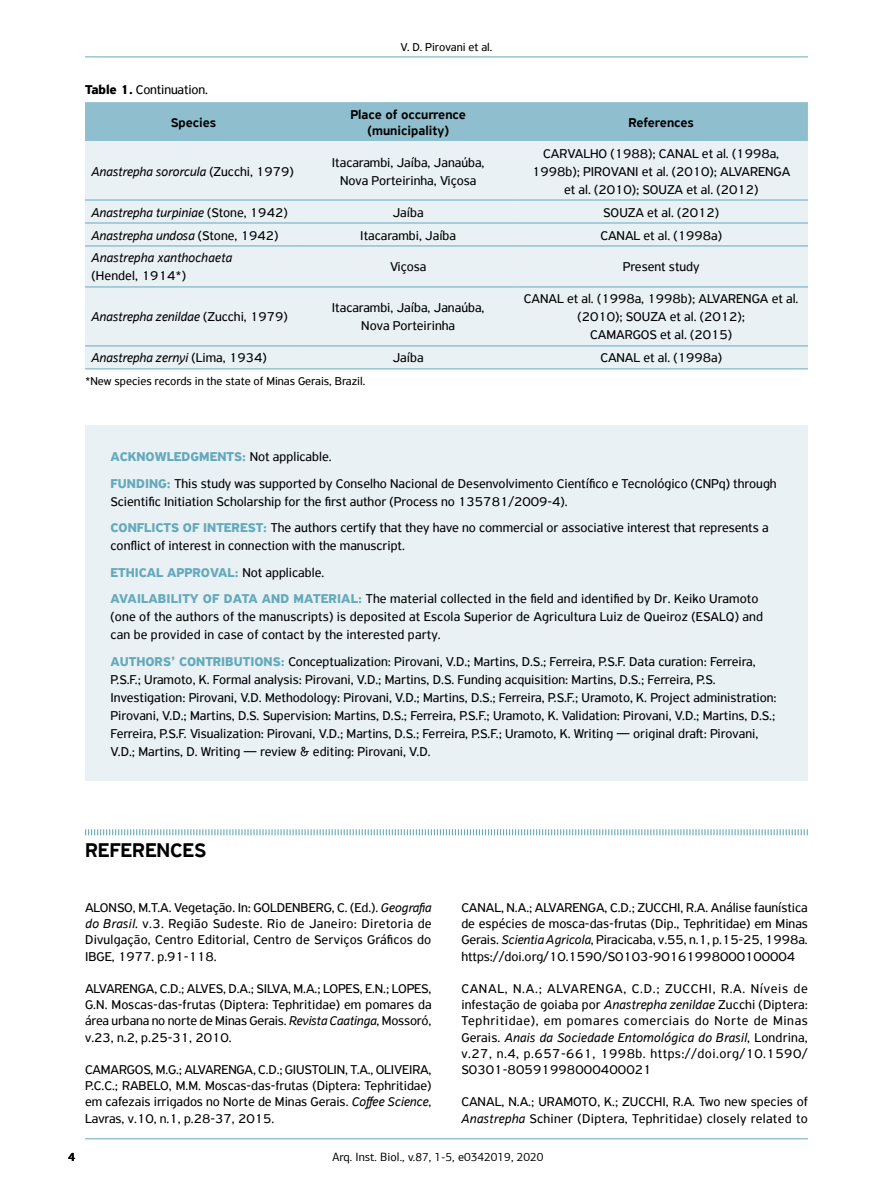
<style>
.page{position:relative;width:893px;height:1191px;background:#fff}
.page>*{position:absolute;margin:0;border:0;box-sizing:border-box;transform-origin:0 0}
.t1{font:500 21px "PF Highway Sans Pro";color:#000}
.t2{font:13.5px/16.2px "PF Highway Sans Pro";color:#000}
.t3{font:italic 13.5px "PF Highway Sans Pro";color:#000}
.t4{font:13.5px/16.2px "PF Highway Sans Pro";letter-spacing:.02em;color:#000}
.t5{font:500 13.5px/16.2px "PF Highway Sans Pro";color:#000;text-align:center}
.t6{font:12px "PF Highway Sans Pro";color:#000}
.t7{font:12px "PF Agora Sans Pro";color:#000}
.t8{font:700 12px "PF Agora Sans Pro";color:#000}
.s1{font-weight:700}
.s2{font-style:normal}
.s3{font-weight:700;color:#64aabc}
.s4{font-style:italic}
</style>
<div class="page">
<hr style="left:85px;top:57px;width:723px;height:1px;background:#64aabc">
<hr style="left:85px;top:1138px;width:723px;height:1px;background:#64aabc">
<div style="left:85px;top:425px;width:723px;height:356px;background:#e9f1f4"></div>
<svg style="left:85px;top:829px;width:723px;height:7px"></svg>
<div style="left:85px;top:102px;width:723px;height:39px;background:#8fbfce"></div>
<div style="left:85px;top:141px;width:723px;height:227px;background:#e9f1f4"></div>
<hr style="left:85px;top:200px;width:217px;height:1px;background:#64aabc">
<hr style="left:302px;top:200px;width:212px;height:1px;background:#64aabc">
<hr style="left:514px;top:200px;width:294px;height:1px;background:#64aabc">
<hr style="left:85px;top:223px;width:217px;height:1px;background:#64aabc">
<hr style="left:302px;top:223px;width:212px;height:1px;background:#64aabc">
<hr style="left:514px;top:223px;width:294px;height:1px;background:#64aabc">
<hr style="left:85px;top:246px;width:217px;height:1px;background:#64aabc">
<hr style="left:302px;top:246px;width:212px;height:1px;background:#64aabc">
<hr style="left:514px;top:246px;width:294px;height:1px;background:#64aabc">
<hr style="left:85px;top:368px;width:217px;height:1px;background:#64aabc">
<hr style="left:302px;top:368px;width:212px;height:1px;background:#64aabc">
<hr style="left:514px;top:368px;width:294px;height:1px;background:#64aabc">
<hr style="left:85px;top:287px;width:217px;height:1px;background:#64aabc">
<hr style="left:302px;top:287px;width:212px;height:1px;background:#64aabc">
<hr style="left:514px;top:287px;width:294px;height:1px;background:#64aabc">
<hr style="left:85px;top:346px;width:217px;height:1px;background:#64aabc">
<hr style="left:302px;top:346px;width:212px;height:1px;background:#64aabc">
<hr style="left:514px;top:346px;width:294px;height:1px;background:#64aabc">
<p class="t2" style="left:85px;top:81px;width:124px"><span class="s1">Table 1.</span> Continuation.</p>
<p class="t6" style="left:401px;top:40px;width:93px">V. D. Pirovani et al.</p>
<p class="t5" style="left:171px;top:114px;width:47px">Species</p>
<p class="t5" style="left:350px;top:106px;width:117px">Place of occurrence (municipality)</p>
<p class="t5" style="left:628px;top:114px;width:67px">References</p>
<p class="t3" style="left:91px;top:163px;width:204px">Anastrepha sororcula <span class="s2">(Zucchi, 1979)</span></p>
<p class="t2" style="left:332px;top:153px;width:154px;line-height:18px;text-align:center">Itacarambi, Jaíba, Janaúba,<br>Nova Porteirinha, Viçosa</p>
<p class="t2" style="left:532px;top:144px;width:260px;line-height:18px;text-align:center">CARVALHO (1988); CANAL et al. (1998a,<br>1998b); PIROVANI et al. (2010); ALVARENGA et al. (2010); SOUZA et al. (2012)</p>
<p class="t3" style="left:91px;top:204px;width:198px">Anastrepha turpiniae <span class="s2">(Stone, 1942)</span></p>
<p class="t2" style="left:393px;top:204px;width:32px">Jaíba</p>
<p class="t2" style="left:603px;top:204px;width:117px">SOUZA et al. (2012)</p>
<p class="t3" style="left:91px;top:227px;width:188px">Anastrepha undosa <span class="s2">(Stone, 1942)</span></p>
<p class="t2" style="left:360px;top:227px;width:97px">Itacarambi, Jaíba</p>
<p class="t2" style="left:600px;top:227px;width:123px">CANAL et al. (1998a)</p>
<p class="t3" style="left:91px;top:250px;width:142px">Anastrepha xanthochaeta</p>
<p class="t2" style="left:91px;top:268px;width:96px">(Hendel, 1914*)</p>
<p class="t2" style="left:390px;top:259px;width:38px">Viçosa</p>
<p class="t2" style="left:623px;top:259px;width:78px">Present study</p>
<p class="t3" style="left:91px;top:309px;width:198px">Anastrepha zenildae <span class="s2">(Zucchi, 1979)</span></p>
<p class="t2" style="left:332px;top:299px;width:154px;line-height:18px;text-align:center">Itacarambi, Jaíba, Janaúba,<br>Nova Porteirinha</p>
<p class="t2" style="left:524px;top:290px;width:276px;line-height:18px;text-align:center">CANAL et al. (1998a, 1998b); ALVARENGA et al. (2010); SOUZA et al. (2012);<br>CAMARGOS et al. (2015)</p>
<p class="t3" style="left:91px;top:350px;width:177px">Anastrepha zernyi <span class="s2">(Lima, 1934)</span></p>
<p class="t2" style="left:393px;top:350px;width:32px">Jaíba</p>
<p class="t2" style="left:600px;top:350px;width:123px">CANAL et al. (1998a)</p>
<p class="t6" style="left:85px;top:374px;width:282px">*New species records in the state of Minas Gerais, Brazil.</p>
<p class="t2" style="left:111px;top:443px;width:668px;line-height:26.5px"><span class="s3">ACKNOWLEDGMENTS:</span> Not applicable.<br><span class="s3">FUNDING:</span> This study was supported by Conselho Nacional de Desenvolvimento Científico e Tecnológico (CNPq) through</p>
<p class="t2" style="left:111px;top:488px;width:660px;line-height:26.5px">Scientific Initiation Scholarship for the first author (Process no 135781/2009-4).<br><span class="s3">CONFLICTS OF INTEREST:</span> The authors certify that they have no commercial or associative interest that represents a</p>
<p class="t2" style="left:111px;top:532px;width:650px;line-height:26.5px">conflict of interest in connection with the manuscript.<br><span class="s3">ETHICAL APPROVAL:</span> Not applicable.<br><span class="s3">AVAILABILITY OF DATA AND MATERIAL:</span> The material collected in the field and identified by Dr. Keiko Uramoto</p>
<p class="t2" style="left:111px;top:607px;width:654px;line-height:18px">(one of the authors of the manuscripts) is deposited at Escola Superior de Agricultura Luiz de Queiroz (ESALQ) and can be provided in case of contact by the interested party.</p>
<p class="t2" style="left:111px;top:652px;width:668px;line-height:18px"><span class="s3">AUTHORS’ CONTRIBUTIONS:</span> Conceptualization: Pirovani, V.D.; Martins, D.S.; Ferreira, P.S.F. Data curation: Ferreira, P.S.F.; Uramoto, K. Formal analysis: Pirovani, V.D.; Martins, D.S. Funding acquisition: Martins, D.S.; Ferreira, P.S.<br>Investigation: Pirovani, V.D. Methodology: Pirovani, V.D.; Martins, D.S.; Ferreira, P.S.F.; Uramoto, K. Project administration:<br>Pirovani, V.D.; Martins, D.S. Supervision: Martins, D.S.; Ferreira, P.S.F.; Uramoto, K. Validation: Pirovani, V.D.; Martins, D.S.; Ferreira, P.S.F. Visualization: Pirovani, V.D.; Martins, D.S.; Ferreira, P.S.F.; Uramoto, K. Writing — original draft: Pirovani, V.D.; Martins, D. Writing — review &amp; editing: Pirovani, V.D.</p>
<h1 class="t1" style="left:85px;top:837px;width:123px">REFERENCES</h1>
<p class="t2" style="left:85px;top:899px;width:348px;text-align:justify">ALONSO, M.T.A. Vegetação. In: GOLDENBERG, C. (Ed.). <span class="s4">Geografia do Brasil</span>. v.3. Região Sudeste. Rio de Janeiro: Diretoria de Divulgação, Centro Editorial, Centro de Serviços Gráficos do IBGE, 1977. p.91-118.</p>
<p class="t2" style="left:85px;top:980px;width:348px;text-align:justify">ALVARENGA, C.D.; ALVES, D.A.; SILVA, M.A.; LOPES, E.N.; LOPES, G.N. Moscas-das-frutas (Diptera: Tephritidae) em pomares da área urbana no norte de Minas Gerais. <span class="s4">Revista Caatinga</span>, Mossoró, v.23, n.2, p.25-31, 2010.</p>
<p class="t2" style="left:85px;top:1061px;width:348px;text-align:justify">CAMARGOS, M.G.; ALVARENGA, C.D.; GIUSTOLIN, T.A., OLIVEIRA, P.C.C.; RABELO, M.M. Moscas-das-frutas (Diptera: Tephritidae) em cafezais irrigados no Norte de Minas Gerais. <span class="s4">Coffee Science</span>, Lavras, v.10, n.1, p.28-37, 2015.</p>
<p class="t2" style="left:461px;top:899px;width:348px;text-align:justify">CANAL, N.A.; ALVARENGA, C.D.; ZUCCHI, R.A. Análise faunística de espécies de mosca-das-frutas (Dip., Tephritidae) em Minas Gerais. <span class="s4">Scientia Agricola</span>, Piracicaba, v.55, n.1, p.15-25, 1998a. https://doi.org/10.1590/S0103-90161998000100004</p>
<p class="t2" style="left:461px;top:980px;width:348px;text-align:justify">CANAL, N.A.; ALVARENGA, C.D.; ZUCCHI, R.A. Níveis de infestação de goiaba por <span class="s4">Anastrepha zenildae</span> Zucchi (Diptera:<br>Tephritidae), em pomares comerciais do Norte de Minas Gerais. <span class="s4">Anais da Sociedade Entomológica do Brasil</span>, Londrina, v.27, n.4, p.657-661, 1998b. https://doi.org/10.1590/ S0301-80591998000400021</p>
<p class="t4" style="left:461px;top:1093px;width:348px">CANAL, N.A.; URAMOTO, K.; ZUCCHI, R.A. Two new species of<br><span class="s4">Anastrepha</span> Schiner (Diptera, Tephritidae) closely related to</p>
<p class="t8" style="left:68px;top:1148px;width:9px">4</p>
<p class="t7" style="left:332px;top:1149px;width:213px">Arq. Inst. Biol., v.87, 1-5, e0342019, 2020</p>
</div>
